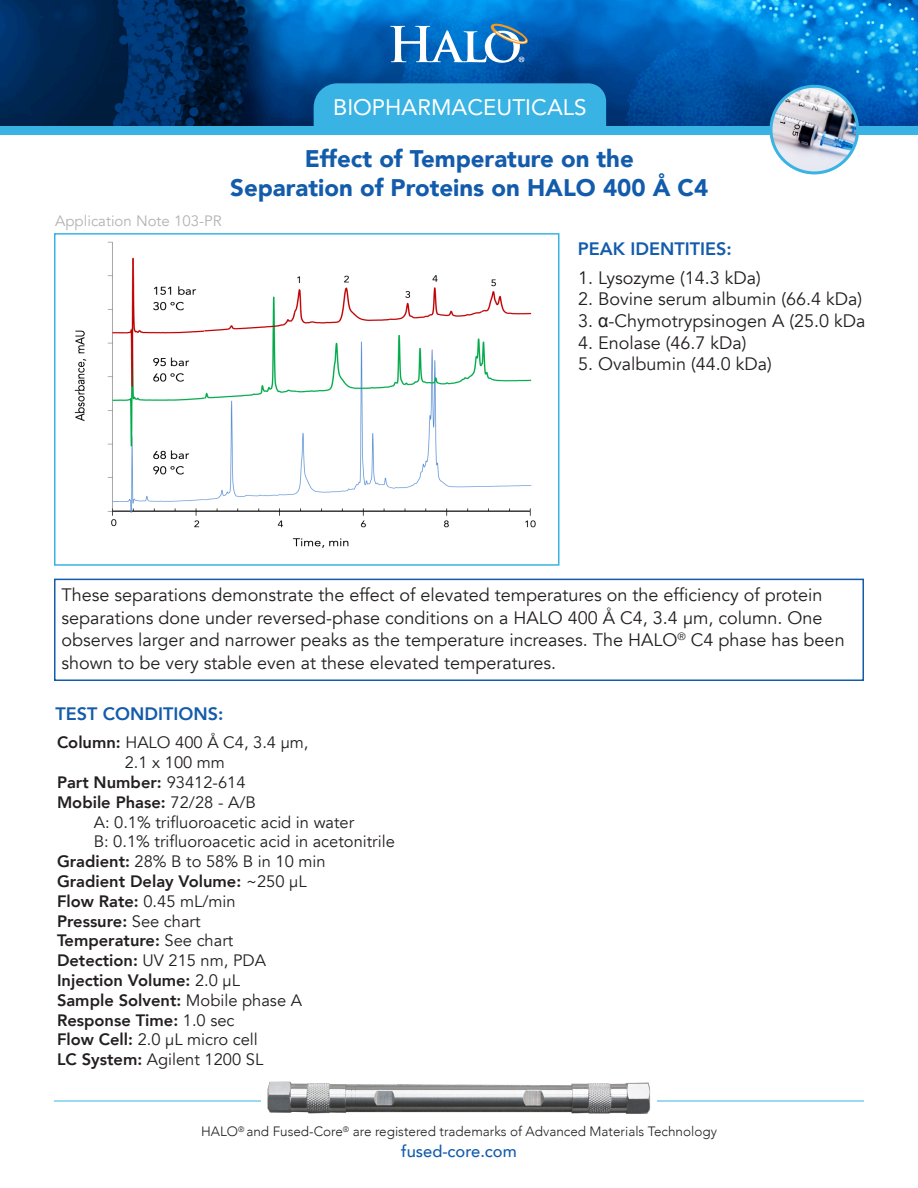
<style>
.page{position:relative;width:918px;height:1188px;background:#fff}
.page>*{position:absolute;margin:0;border:0;box-sizing:border-box;transform-origin:0 0}
.Headline{font:900 24px "Avenir";color:#135cab}
.t1{font:22.5px "Avenir";color:#fff}
.t2{font:18px/22.5px "Avenir";color:#231f20}
.Headline-2{font:800 18px "Avenir";color:#135cab}
.t3{font:16.5px "Avenir";color:#231f20}
.t4{font:800 16.5px "Avenir";color:#231f20}
.t5{font:500 16.5px "Avenir";color:#135cab}
.t6{font:15px "Avenir";color:#b2b3b7}
.t7{font:300 13.5px "Avenir";color:#231f20}
.s1{font-family:"Arial"}
.s2{font-weight:800}
.s3{font-weight:400}
</style>
<div class="page">
<img style="left:0;top:0;width:918px;height:126px">
<svg style="left:390px;top:22px;width:139px;height:41px"></svg>
<div style="left:0;top:126px;width:918px;height:9px;background:#38b3e4"></div>
<div style="left:314px;top:83px;width:292px;height:43px;background:#38b3e4"></div>
<img style="left:771px;top:86px;width:87px;height:87px;border-radius:43px">
<div style="left:770px;top:85px;width:89px;height:89px;border:3px solid #38b3e4;border-radius:50%"></div>
<hr style="left:54px;top:1101px;width:810px;height:1px;background:#38b3e4">
<img style="left:262px;top:1081px;width:395px;height:33px">
<div style="left:54px;top:579px;width:810px;height:102px;border:2px solid #135cab"></div>
<img style="left:74px;top:241px;width:462px;height:307px">
<div style="left:54px;top:233px;width:506px;height:333px;border:2px solid #38b3e4"></div>
<p class="t1" style="left:333px;top:89px;width:255px">BIOPHARMACEUTICALS</p>
<p class="t6" style="left:55px;top:212px;width:168px">Application Note 103-PR</p>
<p class="Headline" style="left:305px;top:138px;width:331px">Effect of Temperature on the</p>
<p class="Headline" style="left:230px;top:167px;width:479px">Separation of Proteins on HALO 400 Å C4</p>
<p class="Headline-2" style="left:578px;top:235px;width:155px">PEAK IDENTITIES:</p>
<p class="t2" style="left:578px;top:267px;width:184px">1. Lysozyme (14.3 kDa)</p>
<p class="t2" style="left:578px;top:288px;width:286px">2. Bovine serum albumin (66.4 kDa)</p>
<p class="t2" style="left:578px;top:310px;width:289px">3. <span class="s1">α</span>-Chymotrypsinogen A (25.0 kDa</p>
<p class="t2" style="left:578px;top:331px;width:170px">4. Enolase (46.7 kDa)</p>
<p class="t2" style="left:578px;top:353px;width:195px">5. Ovalbumin (44.0 kDa)</p>
<p class="t2" style="left:62px;top:584px;width:785px">These separations demonstrate the effect of elevated temperatures on the efficiency of protein separations done under reversed-phase conditions on a HALO 400 Å C4, 3.4 µm, column. One observes larger and narrower peaks as the temperature increases. The HALO<sup>®</sup> C4 phase has been shown to be very stable even at these elevated temperatures.</p>
<p class="Headline-2" style="left:56px;top:700px;width:169px">TEST CONDITIONS:</p>
<p class="t3" style="left:57px;top:733px;width:253px"><span class="s2">Column:</span> HALO 400 Å C4, 3.4 μm,</p>
<p class="t3" style="left:125px;top:753px;width:102px">2.1 x 100 mm</p>
<p class="t4" style="left:57px;top:769px;width:190px">Part Number: <span class="s3">93412-614</span></p>
<p class="t4" style="left:57px;top:789px;width:200px">Mobile Phase: <span class="s3">72/28 - A/B</span></p>
<p class="t3" style="left:94px;top:812px;width:262px">A: 0.1% trifluoroacetic acid in water</p>
<p class="t3" style="left:94px;top:832px;width:303px">B: 0.1% trifluoroacetic acid in acetonitrile</p>
<p class="t3" style="left:57px;top:852px;width:270px"><span class="s2">Gradient:</span> 28% B to 58% B in 10 min</p>
<p class="t4" style="left:57px;top:868px;width:251px">Gradient Delay Volume: <span class="s3">~250 µL</span></p>
<p class="t3" style="left:57px;top:891px;width:180px"><span class="s2">Flow Rate:</span> 0.45 mL/min</p>
<p class="t4" style="left:57px;top:908px;width:145px">Pressure: <span class="s3">See chart</span></p>
<p class="t4" style="left:57px;top:928px;width:178px">Temperature: <span class="s3">See chart</span></p>
<p class="t3" style="left:57px;top:951px;width:211px"><span class="s2">Detection:</span> UV 215 nm, PDA</p>
<p class="t4" style="left:57px;top:967px;width:185px">Injection Volume: <span class="s3">2.0 μL</span></p>
<p class="t4" style="left:57px;top:987px;width:247px">Sample Solvent: <span class="s3">Mobile phase A</span></p>
<p class="t4" style="left:57px;top:1007px;width:179px">Response Time: <span class="s3">1.0 sec</span></p>
<p class="t3" style="left:57px;top:1030px;width:202px"><span class="s2">Flow Cell:</span> 2.0 μL micro cell</p>
<p class="t3" style="left:57px;top:1050px;width:208px"><span class="s2">LC System:</span> Agilent 1200 SL</p>
<p class="t7" style="left:201px;top:1124px;width:517px">HALO<sup>®</sup> and Fused-Core<sup>®</sup> are registered trademarks of Advanced Materials Technology</p>
<p class="t5" style="left:401px;top:1137px;width:117px">fused-core.com</p>
</div>
